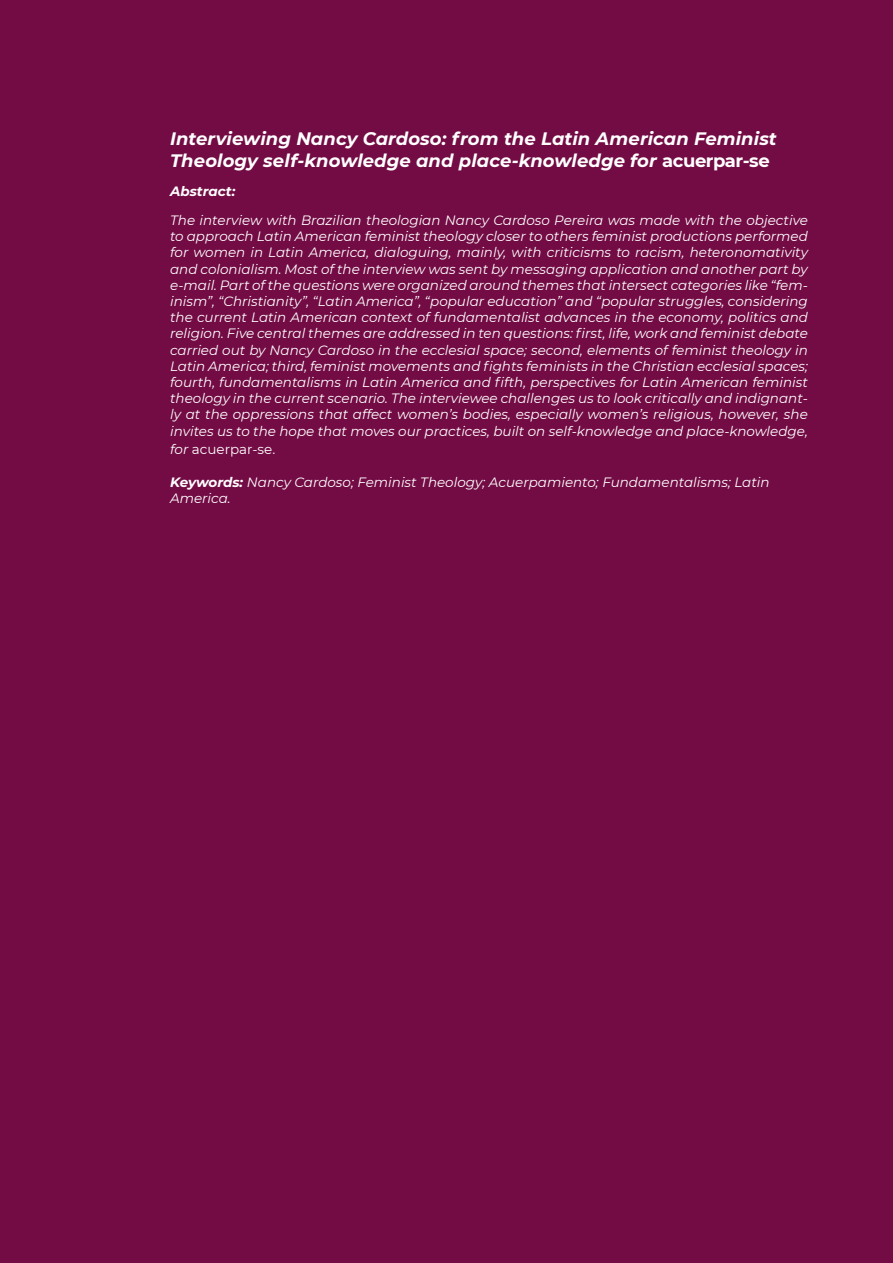
<style>
.page{position:relative;width:893px;height:1263px;background:#730b44}
.page>*{position:absolute;margin:0;border:0;box-sizing:border-box;transform-origin:0 0}
.Abstract__Titulo__EN{font:italic 700 18px/21.6px "Montserrat";letter-spacing:.005em;color:#fff}
.Abstract__Texto__ENG{font:italic 13.5px/16.2px "Montserrat";color:#fff;text-align:justify}
.Abstract__Palabras_C{font:italic 13.5px/16.2px "Montserrat";color:#fff}
.Abstract__Texto__ENG-2{font:13.5px "Montserrat";color:#fff}
.Abstract__Subtitulo{font:italic 700 13.5px "Montserrat";color:#fff}
.s1{font-style:normal}
.s2{font-style:italic}
.s3{font-weight:700}
</style>
<div class="page">
<p class="Abstract__Titulo__EN" style="left:170px;top:127px;width:608px">Interviewing Nancy Cardoso: from the Latin American Feminist<br>Theology self-knowledge and place-knowledge for <span class="s1">acuerpar-se</span></p>
<p class="Abstract__Subtitulo" style="left:170px;top:182px;width:67px">Abstract:</p>
<p class="Abstract__Texto__ENG" style="left:170px;top:212px;width:639px">The interview with Brazilian theologian Nancy Cardoso Pereira was made with the objective to approach Latin American feminist theology closer to others feminist productions performed for women in Latin America, dialoguing, mainly, with criticisms to racism, heteronomativity and colonialism. Most of the interview was sent by messaging application and another part by e-mail. Part of the questions were organized around themes that intersect categories like “fem&shy;inism”, “Christianity”, “Latin America”, “popular education” and “popular struggles, considering the current Latin American context of fundamentalist advances in the economy, politics and religion. Five central themes are addressed in ten questions: first, life, work and feminist debate carried out by Nancy Cardoso in the ecclesial space; second, elements of feminist theology in Latin America; third, feminist movements and fights feminists in the Christian ecclesial spaces; fourth, fundamentalisms in Latin America and fifth, perspectives for Latin American feminist theology in the current scenario. The interviewee challenges us to look critically and indignant&shy;ly at the oppressions that affect women’s bodies, especially women’s religious, however, she invites us to the hope that moves our practices, built on self-knowledge and place-knowledge,</p>
<p class="Abstract__Texto__ENG-2" style="left:170px;top:440px;width:107px"><span class="s2">for</span> acuerpar-se.</p>
<p class="Abstract__Palabras_C" style="left:170px;top:473px;width:601px"><span class="s3">Keywords:</span> Nancy Cardoso; Feminist Theology; Acuerpamiento; Fundamentalisms; Latin<br>America.</p>
</div>
